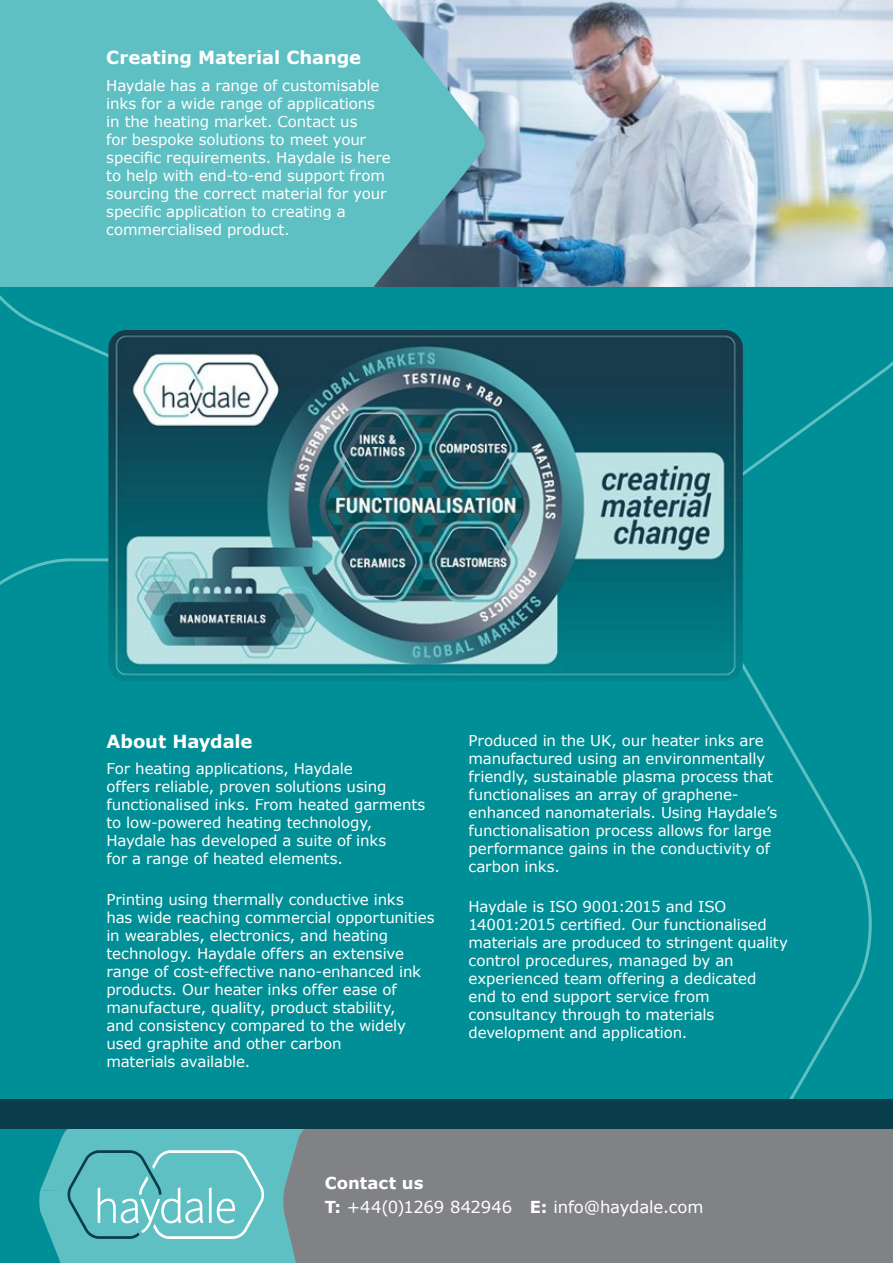
<style>
.page{position:relative;width:893px;height:1263px;background:#fff}
.page>*{position:absolute;margin:0;border:0;box-sizing:border-box;transform-origin:0 0}
.t1{font:700 18px "Verdana";letter-spacing:-.005em;color:#fff}
.t2{font:16.5px/24px "Verdana";letter-spacing:-.01em;color:#fff}
.t3{font:15px/18px "Verdana";letter-spacing:-.005em;color:#fff}
.s1{font-weight:700}
</style>
<div class="page">
<div style="left:0;top:565px;width:859px;height:291px;background:#008f96"></div>
<div style="left:0;top:856px;width:879px;height:243px;background:#008f96"></div>
<div style="left:0;top:286px;width:893px;height:279px;background:#008f96"></div>
<div style="left:0;top:1128px;width:161px;height:135px;background:#008f96"></div>
<div style="left:508px;top:1129px;width:385px;height:60px;background:#808285"></div>
<div style="left:508px;top:1189px;width:385px;height:74px;background:#808285"></div>
<svg style="left:39px;top:1129px;width:469px;height:134px;background:#6fa2a5"></svg>
<div style="left:0;top:1099px;width:893px;height:30px;background:#0a3d4c"></div>
<img style="left:108px;top:330px;width:635px;height:351px">
<img style="left:486px;top:0;width:407px;height:286px">
<svg style="left:0;top:0;width:486px;height:286px;background:#61bbc0"></svg>
<p class="t1" style="left:106px;top:46px;width:256px">Creating Material Change</p>
<p class="t3" style="left:106px;top:76px;width:286px">Haydale has a range of customisable inks for a wide range of applications in the heating market. Contact us<br>for bespoke solutions to meet your specific requirements. Haydale is here to help with end-to-end support from sourcing the correct material for your specific application to creating a commercialised product.</p>
<p class="t1" style="left:106px;top:730px;width:148px">About Haydale</p>
<p class="t3" style="left:106px;top:760px;width:320px">For heating applications, Haydale<br>offers reliable, proven solutions using functionalised inks. From heated garments to low-powered heating technology, Haydale has developed a suite of inks<br>for a range of heated elements.</p>
<p class="t3" style="left:106px;top:890px;width:330px">Printing using thermally conductive inks<br>has wide reaching commercial opportunities in wearables, electronics, and heating technology. Haydale offers an extensive range of cost-effective nano-enhanced ink products. Our heater inks offer ease of manufacture, quality, product stability,<br>and consistency compared to the widely used graphite and other carbon<br>materials available.</p>
<p class="t3" style="left:468px;top:731px;width:310px">Produced in the UK, our heater inks are manufactured using an environmentally friendly, sustainable plasma process that functionalises an array of graphene&shy;enhanced nanomaterials. Using Haydale’s functionalisation process allows for large performance gains in the conductivity of carbon inks.</p>
<p class="t3" style="left:468px;top:898px;width:321px">Haydale is ISO 9001:2015 and ISO 14001:2015 certified. Our functionalised materials are produced to stringent quality control procedures, managed by an experienced team offering a dedicated<br>end to end support service from consultancy through to materials development and application.</p>
<p class="t2" style="left:325px;top:1171px;width:380px"><span class="s1">Contact us<br>T:</span> +44(0)1269 842946 <span class="s1">E:</span> info@haydale.com</p>
</div>
